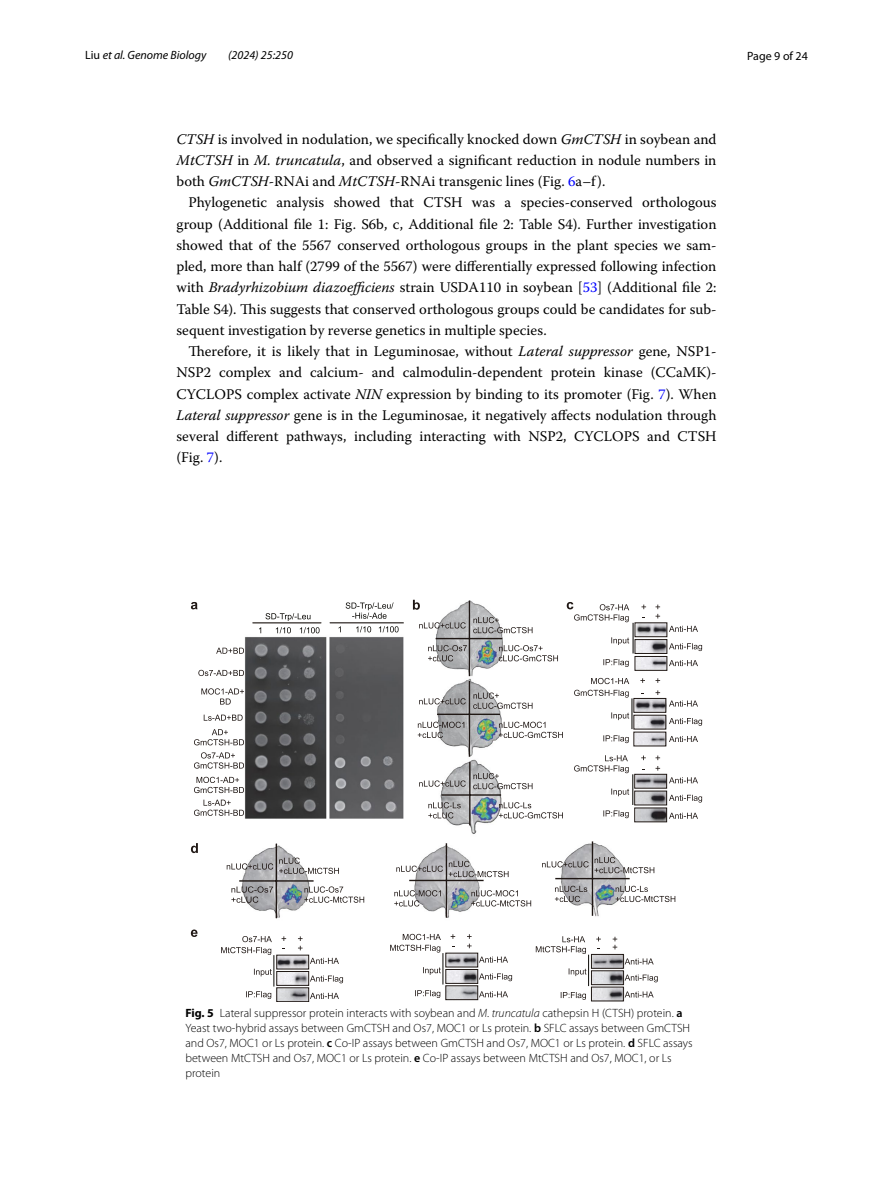
<style>
.page{position:relative;width:893px;height:1187px;background:#fff}
.page>*{position:absolute;margin:0;border:0;box-sizing:border-box;transform-origin:0 0}
.t1{font:14.7px/21.3px "Warnock Pro";color:#000;text-align:justify}
.t2{font:300 12px/15px "Myriad Pro";color:#000}
.t3{font:italic 12px "Myriad Pro";color:#000}
.t4{font:12px "Myriad Pro";color:#000}
.s1{font-style:normal}
.s2{font-style:italic}
.s3{color:#00f}
.s4{font-weight:700}
.s5{font-weight:600}
</style>
<div class="page">
<img style="left:243px;top:600px;width:424px;height:319px">
<svg style="left:259px;top:627px;width:2px;height:6px"></svg>
<svg style="left:276px;top:627px;width:15px;height:6px"></svg>
<svg style="left:300px;top:627px;width:20px;height:6px"></svg>
<svg style="left:265px;top:613px;width:45px;height:8px"></svg>
<svg style="left:346px;top:602px;width:48px;height:16px"></svg>
<hr style="left:330px;top:622px;width:74px;height:1px;background:#1f1814">
<hr style="left:252px;top:622px;width:69px;height:1px;background:#1f1814">
<svg style="left:338px;top:626px;width:3px;height:6px"></svg>
<svg style="left:356px;top:626px;width:15px;height:6px"></svg>
<svg style="left:379px;top:626px;width:20px;height:6px"></svg>
<svg style="left:216px;top:647px;width:28px;height:6px"></svg>
<svg style="left:198px;top:669px;width:46px;height:7px"></svg>
<svg style="left:201px;top:688px;width:43px;height:16px"></svg>
<svg style="left:204px;top:714px;width:39px;height:6px"></svg>
<svg style="left:194px;top:729px;width:50px;height:16px"></svg>
<svg style="left:194px;top:752px;width:50px;height:16px"></svg>
<svg style="left:194px;top:776px;width:50px;height:17px"></svg>
<svg style="left:194px;top:799px;width:50px;height:16px"></svg>
<svg style="left:191px;top:602px;width:7px;height:7px"></svg>
<svg style="left:413px;top:599px;width:7px;height:10px"></svg>
<svg style="left:428px;top:645px;width:39px;height:16px"></svg>
<svg style="left:419px;top:622px;width:47px;height:6px"></svg>
<svg style="left:419px;top:698px;width:47px;height:6px"></svg>
<svg style="left:418px;top:721px;width:46px;height:17px"></svg>
<svg style="left:419px;top:780px;width:47px;height:6px"></svg>
<svg style="left:428px;top:802px;width:33px;height:16px"></svg>
<svg style="left:473px;top:602px;width:229px;height:220px"></svg>
<hr style="left:469px;top:600px;width:1px;height:76px;background:#201815">
<hr style="left:436px;top:638px;width:66px;height:1px;background:#201815">
<hr style="left:469px;top:681px;width:1px;height:75px;background:#201815">
<hr style="left:437px;top:713px;width:63px;height:2px;background:#201815">
<hr style="left:469px;top:761px;width:1px;height:64px;background:#201815">
<hr style="left:441px;top:794px;width:60px;height:1px;background:#201815">
<hr style="left:592px;top:841px;width:1px;height:74px;background:#201815">
<hr style="left:555px;top:877px;width:75px;height:2px;background:#201815">
<hr style="left:446px;top:843px;width:1px;height:74px;background:#201815">
<hr style="left:409px;top:879px;width:75px;height:2px;background:#201815">
<hr style="left:276px;top:843px;width:1px;height:75px;background:#201815">
<hr style="left:239px;top:880px;width:75px;height:1px;background:#201815">
<svg style="left:191px;top:843px;width:7px;height:10px"></svg>
<svg style="left:227px;top:863px;width:46px;height:6px"></svg>
<svg style="left:279px;top:857px;width:60px;height:16px"></svg>
<svg style="left:396px;top:865px;width:47px;height:6px"></svg>
<svg style="left:449px;top:860px;width:60px;height:17px"></svg>
<svg style="left:542px;top:856px;width:112px;height:17px"></svg>
<svg style="left:394px;top:890px;width:47px;height:16px"></svg>
<svg style="left:555px;top:885px;width:32px;height:17px"></svg>
<svg style="left:471px;top:890px;width:60px;height:16px"></svg>
<svg style="left:615px;top:885px;width:60px;height:17px"></svg>
<svg style="left:304px;top:886px;width:60px;height:16px"></svg>
<svg style="left:231px;top:886px;width:42px;height:16px"></svg>
<svg style="left:221px;top:933px;width:437px;height:68px"></svg>
<svg style="left:191px;top:929px;width:7px;height:7px"></svg>
<p class="t3" style="left:85px;top:48px;width:123px"><span class="s1">Liu</span> et al. Genome Biology</p>
<p class="t3" style="left:228px;top:48px;width:66px">(2024) 25:250</p>
<p class="t4" style="left:747px;top:48px;width:62px">Page 9 of 24</p>
<p class="t1" style="left:176px;top:128px;width:542px"><span class="s2">CTSH</span> is involved in nodulation, we specifically knocked down <span class="s2">GmCTSH</span> in soybean and <span class="s2">MtCTSH</span> in <span class="s2">M. truncatula</span>, and observed a significant reduction in nodule numbers in both <span class="s2">GmCTSH</span>-RNAi and <span class="s2">MtCTSH</span>-RNAi transgenic lines (Fig. <span class="s3">6</span>a–f).</p>
<p class="t1" style="left:176px;top:192px;width:542px;text-indent:12px">Phylogenetic analysis showed that CTSH was a species-conserved orthologous group (Additional file 1: Fig. S6b, c, Additional file 2: Table S4). Further investigation showed that of the 5567 conserved orthologous groups in the plant species we sam&shy;pled, more than half (2799 of the 5567) were differentially expressed following infection with <span class="s2">Bradyrhizobium diazoefficiens</span> strain USDA110 in soybean [<span class="s3">53</span>] (Additional file 2:<br>Table S4). This suggests that conserved orthologous groups could be candidates for sub&shy;sequent investigation by reverse genetics in multiple species.</p>
<p class="t1" style="left:176px;top:340px;width:542px;text-indent:12px">Therefore, it is likely that in Leguminosae, without <span class="s2">Lateral suppressor</span> gene, NSP1- NSP2 complex and calcium- and calmodulin-dependent protein kinase (CCaMK)- CYCLOPS complex activate <span class="s2">NIN</span> expression by binding to its promoter (Fig. <span class="s3">7</span>). When <span class="s2">Lateral suppressor</span> gene is in the Leguminosae, it negatively affects nodulation through several different pathways, including interacting with NSP2, CYCLOPS and CTSH (Fig. <span class="s3">7</span>).</p>
<p class="t2" style="left:185px;top:1005px;width:509px"><span class="s4">Fig. 5</span> Lateral suppressor protein interacts with soybean and <span class="s2">M. truncatula</span> cathepsin H (CTSH) protein. <span class="s5">a </span>Yeast two-hybrid assays between GmCTSH and Os7, MOC1 or Ls protein. <span class="s5">b</span> SFLC assays between GmCTSH and Os7, MOC1 or Ls protein. <span class="s5">c</span> Co-IP assays between GmCTSH and Os7, MOC1 or Ls protein. <span class="s5">d</span> SFLC assays between MtCTSH and Os7, MOC1 or Ls protein. <span class="s5">e</span> Co-IP assays between MtCTSH and Os7, MOC1, or Ls protein</p>
</div>
